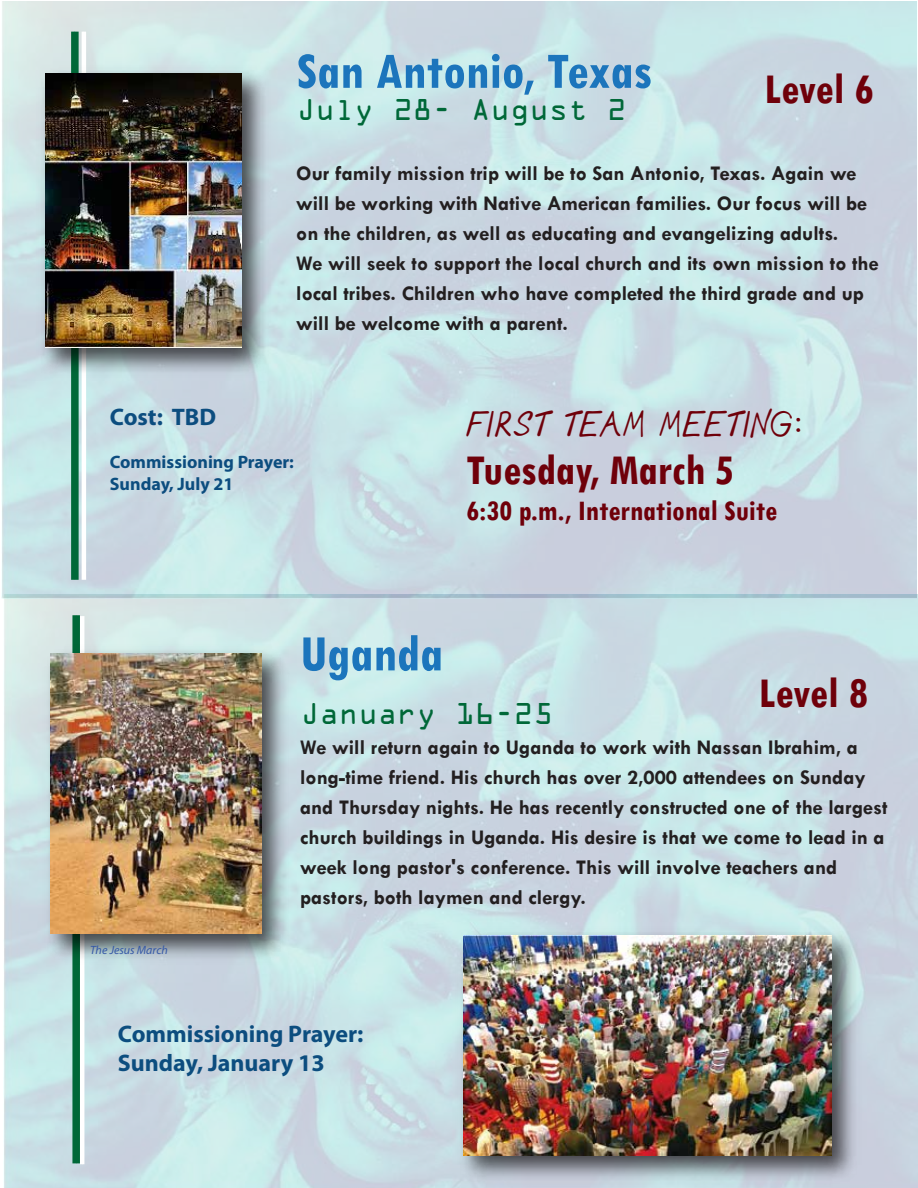
<style>
.page{position:relative;width:918px;height:1188px;background:#fff}
.page>*{position:absolute;margin:0;border:0;box-sizing:border-box;transform-origin:0 0}
.t1{font:700 condensed 54px "Tw Cen";color:#1c75bc}
.t2{font:700 condensed 45px "Tw Cen";color:#6f000a}
.t3{font:700 condensed 30px "Tw Cen";color:#6f000a}
.t4{font:30px "phitradesign INK";color:#6f000a}
.t5{font:27px "OCRA Std";color:#006838}
.t6{font:700 24px/28.8px "Myriad Pro";color:#0c4d7f}
.t7{font:700 21px/30px "Tw Cen";color:#231f20}
.t8{font:700 18px/21.6px "Myriad Pro";color:#0c4d7f}
.t9{font:italic 12px "Myriad Pro";color:#3458a7}
</style>
<div class="page">
<img style="left:3px;top:594px;width:915px;height:594px">
<hr style="left:80px;top:616px;width:4px;height:548px;background:#fff">
<div style="left:72px;top:615px;width:8px;height:548px;background:#006838"></div>
<div style="left:71px;top:32px;width:8px;height:548px;background:#006838"></div>
<img style="left:39px;top:640px;width:255px;height:327px">
<img style="left:51px;top:653px;width:210px;height:281px">
<img style="left:452px;top:923px;width:413px;height:265px">
<img style="left:464px;top:935px;width:367px;height:220px">
<img style="left:33px;top:61px;width:241px;height:320px">
<img style="left:45px;top:74px;width:197px;height:274px">
<h1 class="t1" style="left:296px;top:38px;width:357px">San Antonio, Texas</h1>
<p class="t5" style="left:296px;top:98px;width:332px">July 28- August 2</p>
<h2 class="t2" style="left:765px;top:62px;width:111px">Level 6</h2>
<p class="t7" style="left:296px;top:158px;width:584px">Our family mission trip will be to San Antonio, Texas. Again we will be working with Native American families. Our focus will be on the children, as well as educating and evangelizing adults.<br>We will seek to support the local church and its own mission to the local tribes. Children who have completed the third grade and up will be welcome with a parent.</p>
<p class="t6" style="left:110px;top:401px;width:108px">Cost: TBD</p>
<p class="t8" style="left:110px;top:450px;width:186px">Commissioning Prayer:<br>Sunday, July 21</p>
<h3 class="t4" style="left:466px;top:403px;width:338px">FIRST TEAM MEETING:</h3>
<h2 class="t2" style="left:466px;top:443px;width:270px">Tuesday, March 5</h2>
<h3 class="t3" style="left:466px;top:492px;width:313px">6:30 p.m., International Suite</h3>
<p class="t9" style="left:90px;top:942px;width:79px">The Jesus March</p>
<h1 class="t1" style="left:300px;top:621px;width:144px">Uganda</h1>
<p class="t5" style="left:300px;top:702px;width:254px">January 16-25</p>
<p class="t7" style="left:300px;top:732px;width:589px">We will return again to Uganda to work with Nassan Ibrahim, a long-time friend. His church has over 2,000 attendees on Sunday and Thursday nights. He has recently constructed one of the largest church buildings in Uganda. His desire is that we come to lead in a week long pastor's conference. This will involve teachers and pastors, both laymen and clergy.</p>
<h2 class="t2" style="left:759px;top:665px;width:111px">Level 8</h2>
<p class="t6" style="left:118px;top:1019px;width:247px">Commissioning Prayer:<br>Sunday, January 13</p>
</div>
